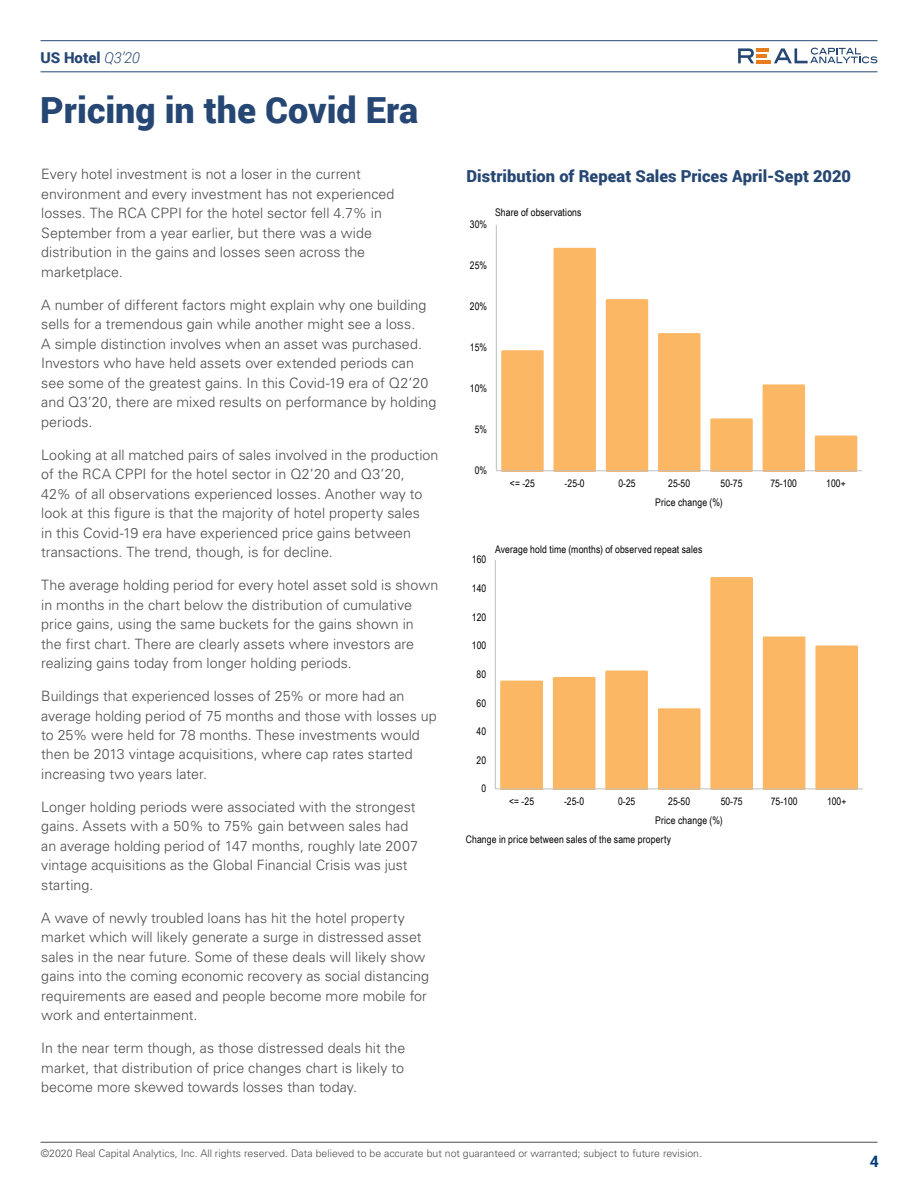
<style>
.page{position:relative;width:918px;height:1188px;background:#fff}
.page>*{position:absolute;margin:0;border:0;box-sizing:border-box;transform-origin:0 0}
.t1{font:900 36px "Roboto";color:#264773}
.t2{font:900 16.5px "Roboto";letter-spacing:.005em;color:#264773}
.t3{font:700 15.75px "Roboto";color:#003d79}
.t4{font:900 15px "Roboto";color:#264773}
.t5{font:300 14.25px/19.5px "Univers LT Std";color:#4d4d4f}
.t6{font:10.5px/19px "Arial Narrow";letter-spacing:.015em;color:#000}
.t7{font:300 10.5px "Univers LT Std";color:#4d4d4f}
.s1{font-weight:300;font-style:italic}
</style>
<div class="page">
<hr style="left:40px;top:72px;width:838px;height:1px;background:#264773">
<hr style="left:40px;top:40px;width:838px;height:1px;background:#264773">
<svg style="left:738px;top:48px;width:16px;height:15px"></svg>
<svg style="left:774px;top:48px;width:103px;height:15px"></svg>
<hr style="left:757px;top:60px;width:14px;height:3px;background:#e87d1e">
<hr style="left:757px;top:48px;width:12px;height:4px;background:#e87d1e">
<hr style="left:757px;top:54px;width:10px;height:4px;background:#e87d1e">
<hr style="left:40px;top:1142px;width:838px;height:1px;background:#4d4d4f">
<svg style="left:499px;top:577px;width:360px;height:212px;fill:#fcb764"></svg>
<hr style="left:495px;top:560px;width:1px;height:229px;background:#bfbfbf">
<hr style="left:495px;top:789px;width:368px;height:1px;background:#bfbfbf">
<svg style="left:500px;top:247px;width:358px;height:224px"></svg>
<hr style="left:496px;top:225px;width:1px;height:246px;background:#bfbfbf">
<hr style="left:496px;top:471px;width:366px;height:1px;background:#bfbfbf">
<p class="t4" style="left:40px;top:47px;width:101px">US Hotel <span class="s1">Q3’20</span></p>
<h1 class="t1" style="left:40px;top:85px;width:379px">Pricing in the Covid Era</h1>
<p class="t5" style="left:41px;top:164px;width:355px">Every hotel investment is not a loser in the current environment and every investment has not experienced losses. The RCA CPPI for the hotel sector fell 4.7% in September from a year earlier, but there was a wide distribution in the gains and losses seen across the marketplace.</p>
<p class="t5" style="left:41px;top:295px;width:397px">A number of different factors might explain why one building sells for a tremendous gain while another might see a loss.<br>A simple distinction involves when an asset was purchased.<br>Investors who have held assets over extended periods can see some of the greatest gains. In this Covid-19 era of Q2’20 and Q3’20, there are mixed results on performance by holding periods.</p>
<p class="t5" style="left:41px;top:445px;width:399px">Looking at all matched pairs of sales involved in the production of the RCA CPPI for the hotel sector in Q2’20 and Q3’20,<br>42% of all observations experienced losses. Another way to look at this figure is that the majority of hotel property sales<br>in this Covid-19 era have experienced price gains between transactions. The trend, though, is for decline.</p>
<p class="t5" style="left:41px;top:575px;width:399px">The average holding period for every hotel asset sold is shown in months in the chart below the distribution of cumulative price gains, using the same buckets for the gains shown in<br>the first chart. There are clearly assets where investors are realizing gains today from longer holding periods.</p>
<p class="t5" style="left:41px;top:686px;width:397px">Buildings that experienced losses of 25% or more had an average holding period of 75 months and those with losses up to 25% were held for 78 months. These investments would then be 2013 vintage acquisitions, where cap rates started increasing two years later.</p>
<p class="t5" style="left:41px;top:797px;width:378px">Longer holding periods were associated with the strongest gains. Assets with a 50% to 75% gain between sales had an average holding period of 147 months, roughly late 2007 vintage acquisitions as the Global Financial Crisis was just starting.</p>
<p class="t5" style="left:41px;top:908px;width:389px">A wave of newly troubled loans has hit the hotel property market which will likely generate a surge in distressed asset sales in the near future. Some of these deals will likely show gains into the coming economic recovery as social distancing requirements are eased and people become more mobile for work and entertainment.</p>
<p class="t5" style="left:41px;top:1039px;width:366px;text-align:justify">In the near term though, as those distressed deals hit the market, that distribution of price changes chart is likely to become more skewed towards losses than today.</p>
<p class="t2" style="left:466px;top:164px;width:386px">Distribution of Repeat Sales Prices April-Sept 2020</p>
<p class="t6" style="left:495px;top:202px;width:88px">Share of observations</p>
<p class="t6" style="left:470px;top:215px;width:19px">30%</p>
<p class="t6" style="left:470px;top:256px;width:19px">25%</p>
<p class="t6" style="left:470px;top:297px;width:19px">20%</p>
<p class="t6" style="left:470px;top:338px;width:19px">15%</p>
<p class="t6" style="left:470px;top:379px;width:19px">10%</p>
<p class="t6" style="left:475px;top:420px;width:14px">5%</p>
<p class="t6" style="left:475px;top:461px;width:14px">0%</p>
<p class="t6" style="left:510px;top:473px;width:26px">&lt;= -25</p>
<p class="t6" style="left:565px;top:473px;width:22px">-25-0</p>
<p class="t6" style="left:618px;top:473px;width:19px">0-25</p>
<p class="t6" style="left:668px;top:473px;width:24px">25-50</p>
<p class="t6" style="left:720px;top:473px;width:24px">50-75</p>
<p class="t6" style="left:770px;top:473px;width:28px">75-100</p>
<p class="t6" style="left:826px;top:473px;width:21px">100+</p>
<p class="t6" style="left:655px;top:492px;width:69px">Price change (%)</p>
<p class="t6" style="left:472px;top:550px;width:16px">160</p>
<p class="t6" style="left:472px;top:578px;width:16px">140</p>
<p class="t6" style="left:472px;top:607px;width:16px">120</p>
<p class="t6" style="left:472px;top:636px;width:16px">100</p>
<p class="t6" style="left:477px;top:664px;width:11px">80</p>
<p class="t6" style="left:477px;top:693px;width:11px">60</p>
<p class="t6" style="left:477px;top:722px;width:11px">40</p>
<p class="t6" style="left:477px;top:750px;width:11px">20</p>
<p class="t6" style="left:481px;top:779px;width:6px">0</p>
<p class="t6" style="left:495px;top:540px;width:209px">Average hold time (months) of observed repeat sales</p>
<p class="t6" style="left:509px;top:792px;width:26px">&lt;= -25</p>
<p class="t6" style="left:564px;top:792px;width:22px">-25-0</p>
<p class="t6" style="left:618px;top:792px;width:19px">0-25</p>
<p class="t6" style="left:668px;top:792px;width:24px">25-50</p>
<p class="t6" style="left:721px;top:792px;width:24px">50-75</p>
<p class="t6" style="left:771px;top:792px;width:28px">75-100</p>
<p class="t6" style="left:827px;top:792px;width:21px">100+</p>
<p class="t6" style="left:466px;top:810px;width:258px;text-indent:189px">Price change (%)<br>Change in price between sales of the same property</p>
<p class="t7" style="left:41px;top:1146px;width:663px">©2020 Real Capital Analytics, Inc. All rights reserved. Data believed to be accurate but not guaranteed or warranted; subject to future revision.</p>
<p class="t3" style="left:870px;top:1150px;width:11px">4</p>
</div>
